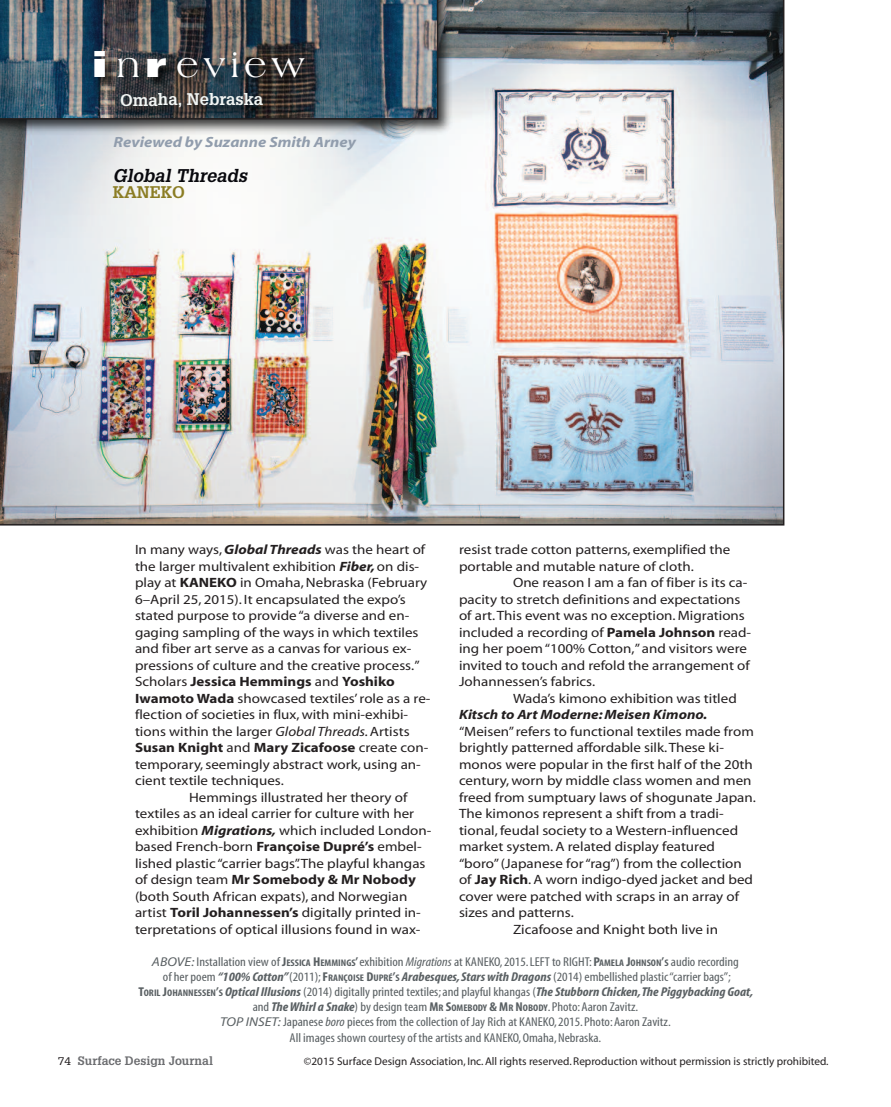
<style>
.page{position:relative;width:891px;height:1107px;background:#fff}
.page>*{position:absolute;margin:0;border:0;box-sizing:border-box;transform-origin:0 0}
.t1{font:36px "Americana";letter-spacing:.13em;color:#fff}
.t2{font:italic 700 18px "Glypha";color:#08080d}
.t3{font:700 16.5px "Glypha";color:#f2f6f4}
.t4{font:700 16.5px "Glypha";color:#8b7d24}
.t5{font:italic 700 14.85px "Myriad";color:#919dad;scale:1.11 1}
.t6{font:13.5px/16.5px "Myriad";color:#231f20;scale:1.11 1}
.t7{font:700 13.5px "Myriad";color:#231f20;scale:1.11 1}
.t8{font:italic 700 13.5px "Myriad";color:#231f20;scale:1.11 1}
.t9{font:condensed 12.9px/15px "Myriad";color:#5a6063;text-align:center;scale:1.11 1}
.t10{font:700 12px "Glypha";color:#6c6d70}
.t11{font:11.25px "Myriad";color:#231f20}
.s1{font-family:"Univers";font-weight:900;font-stretch:expanded}
.s2{font-weight:700}
.s3{font-style:italic;font-stretch:normal}
.s4{font-weight:700;font-size:9.6px}
.s5{font-style:italic}
.s6{font-weight:700;font-style:italic}
.s7{font-weight:400}
.s8{font-weight:400;font-size:10.8px;color:#231f20}
</style>
<div class="page">
<img style="left:0;top:0;width:784px;height:526px">
<img style="left:0;top:0;width:457px;height:139px">
<img style="left:0;top:0;width:438px;height:120px">
<img style="left:111px;top:109px;width:293px;height:33px">
<img style="left:84px;top:43px;width:326px;height:66px">
<h1 class="t1" style="left:92px;top:51px;width:215px"><span class="s1">i</span> n<span class="s1">r</span> eview</h1>
<p class="t3" style="left:120px;top:90px;width:145px">Omaha, Nebraska</p>
<p class="t5" style="left:113px;top:136px;width:220px">Reviewed by Suzanne Smith Arney</p>
<h2 class="t2" style="left:113px;top:165px;width:136px">Global Threads</h2>
<p class="t4" style="left:113px;top:183px;width:74px">KANEKO</p>
<p class="t6" style="left:459px;top:542px;width:246px">resist trade cotton patterns, exemplified the portable and mutable nature of cloth.</p>
<p class="t6" style="left:459px;top:575px;width:265px;text-indent:54px">One reason I am a fan of fiber is its ca&shy;pacity to stretch definitions and expectations of art.This event was no exception. Migrations included a recording of <span class="s2">Pamela Johnson</span> read&shy;ing her poem“100% Cotton,”and visitors were invited to touch and refold the arrangement of Johannessen’s fabrics.</p>
<p class="t6" style="left:513px;top:691px;width:203px">Wada’s kimono exhibition was titled</p>
<p class="t8" style="left:459px;top:709px;width:225px">Kitsch to Art Moderne:Meisen Kimono.</p>
<p class="t6" style="left:459px;top:724px;width:267px">“Meisen”refers to functional textiles made from</p>
<p class="t6" style="left:459px;top:740px;width:240px">brightly patterned affordable silk.These ki-</p>
<p class="t6" style="left:459px;top:757px;width:266px">monos were popular in the first half of the 20th</p>
<p class="t6" style="left:459px;top:773px;width:265px">century,worn by middle class women and men</p>
<p class="t6" style="left:459px;top:790px;width:269px">freed from sumptuary laws of shogunate Japan.</p>
<p class="t6" style="left:459px;top:806px;width:240px">The kimonos represent a shift from a tradi-</p>
<p class="t6" style="left:459px;top:823px;width:253px">tional,feudal society to a Western-influenced</p>
<p class="t6" style="left:459px;top:839px;width:232px">market system.A related display featured</p>
<p class="t6" style="left:459px;top:856px;width:256px">“boro”(Japanese for“rag”) from the collection</p>
<p class="t6" style="left:459px;top:872px;width:266px">of <span class="s2">Jay Rich</span>.A worn indigo-dyed jacket and bed</p>
<p class="t6" style="left:459px;top:889px;width:254px">cover were patched with scraps in an array of</p>
<p class="t6" style="left:459px;top:905px;width:105px">sizes and patterns.</p>
<p class="t6" style="left:513px;top:922px;width:186px">Zicafoose and Knight both live in</p>
<p class="t9" style="left:139px;top:955px;width:555px"><span class="s3">ABOVE:</span> Installation view of <span class="s2">J</span><span class="s4">ESSICA</span> <span class="s2">H</span><span class="s4">EMMINGS</span><span class="s2">’</span>exhibition <span class="s5">Migrations</span> at KANEKO,2015.LEFT to RIGHT:<span class="s2">P</span><span class="s4">AMELA</span> <span class="s2">J</span><span class="s4">OHNSON</span><span class="s2">’</span><span class="s4">S</span> audio recording<br>of her poem <span class="s6">“100%Cotton”</span>(2011);<span class="s2">F</span><span class="s4">RANÇOISE</span> <span class="s2">D</span><span class="s4">UPRÉ</span><span class="s2">’</span><span class="s4">S</span> <span class="s6">Arabesques,Starswith Dragons</span>(2014) embellished plastic“carrier bags”;<br><span class="s2">T</span><span class="s4">ORIL</span> <span class="s2">J</span><span class="s4">OHANNESSEN</span><span class="s2">’</span><span class="s4">S</span> <span class="s6">Optical Illusions</span>(2014) digitally printed textiles;and playful khangas (<span class="s6">TheStubborn Chicken,The Piggybacking Goat, </span>and <span class="s6">TheWhirl a Snake</span>) by design team <span class="s2">M</span><span class="s4">R</span> <span class="s2">S</span><span class="s4">OMEBODY</span> <span class="s2">&amp; M</span><span class="s4">R</span> <span class="s2">N</span><span class="s4">OBODY</span>.Photo:Aaron Zavitz.<br><span class="s3">TOP INSET:</span> Japanese <span class="s5">boro</span> pieces from the collection of Jay Rich at KANEKO,2015.Photo:Aaron Zavitz.</p>
<p class="t9" style="left:290px;top:1031px;width:282px">All images shown courtesy of the artists and KANEKO,Omaha,Nebraska.</p>
<p class="t6" style="left:135px;top:542px;width:263px">In many ways,<span class="s6">Global Threads</span> was the heart of</p>
<p class="t6" style="left:135px;top:559px;width:258px">the larger multivalent exhibition <span class="s6">Fiber,</span>on dis-</p>
<p class="t6" style="left:135px;top:575px;width:265px">play at <span class="s2">KANEKO</span> in Omaha,Nebraska (February</p>
<p class="t6" style="left:135px;top:592px;width:245px">6–April 25, 2015). It encapsulated the expo’s</p>
<p class="t6" style="left:135px;top:608px;width:249px">stated purpose to provide“a diverse and en-</p>
<p class="t6" style="left:135px;top:625px;width:257px">gaging sampling of the ways in which textiles</p>
<p class="t6" style="left:135px;top:641px;width:250px">and fiber art serve as a canvas for various ex-</p>
<p class="t6" style="left:135px;top:658px;width:258px">pressions of culture and the creative process.”</p>
<p class="t7" style="left:135px;top:676px;width:236px"><span class="s7">Scholars</span> Jessica Hemmings <span class="s7">and</span> Yoshiko</p>
<p class="t6" style="left:135px;top:691px;width:268px"><span class="s2">Iwamoto Wada</span> showcased textiles’role as a re-</p>
<p class="t6" style="left:135px;top:707px;width:248px">flection of societies in flux,with mini-exhibi-</p>
<p class="t6" style="left:135px;top:724px;width:249px">tions within the larger <span class="s5">Global Threads.</span>Artists</p>
<p class="t7" style="left:135px;top:742px;width:266px">Susan Knight <span class="s7">and</span> Mary Zicafoose <span class="s7">create con-</span></p>
<p class="t6" style="left:135px;top:757px;width:259px">temporary,seemingly abstract work, using an-</p>
<p class="t6" style="left:135px;top:773px;width:136px">cient textile techniques.</p>
<p class="t6" style="left:189px;top:790px;width:198px">Hemmings illustrated her theory of</p>
<p class="t6" style="left:135px;top:806px;width:253px">textiles as an ideal carrier for culture with her</p>
<p class="t6" style="left:135px;top:823px;width:268px">exhibition <span class="s6">Migrations,</span> which included London-</p>
<p class="t6" style="left:135px;top:839px;width:260px">based French-born <span class="s2">Françoise Dupré’s</span> embel-</p>
<p class="t6" style="left:135px;top:856px;width:263px">lished plastic “carrier bags”.The playful khangas</p>
<p class="t7" style="left:135px;top:874px;width:255px"><span class="s7">of design team</span> Mr Somebody &amp; Mr Nobody</p>
<p class="t6" style="left:135px;top:889px;width:247px">(both South African expats), and Norwegian</p>
<p class="t6" style="left:135px;top:905px;width:259px">artist <span class="s2">Toril Johannessen’s</span> digitally printed in-</p>
<p class="t6" style="left:135px;top:922px;width:259px">terpretations of optical illusions found in wax-</p>
<p class="t10" style="left:58px;top:1054px;width:157px"><span class="s8">74</span> Surface Design Journal</p>
<p class="t11" style="left:304px;top:1057px;width:526px">©2015 Surface Design Association, Inc.All rights reserved. Reproduction without permission is strictly prohibited.</p>
</div>
